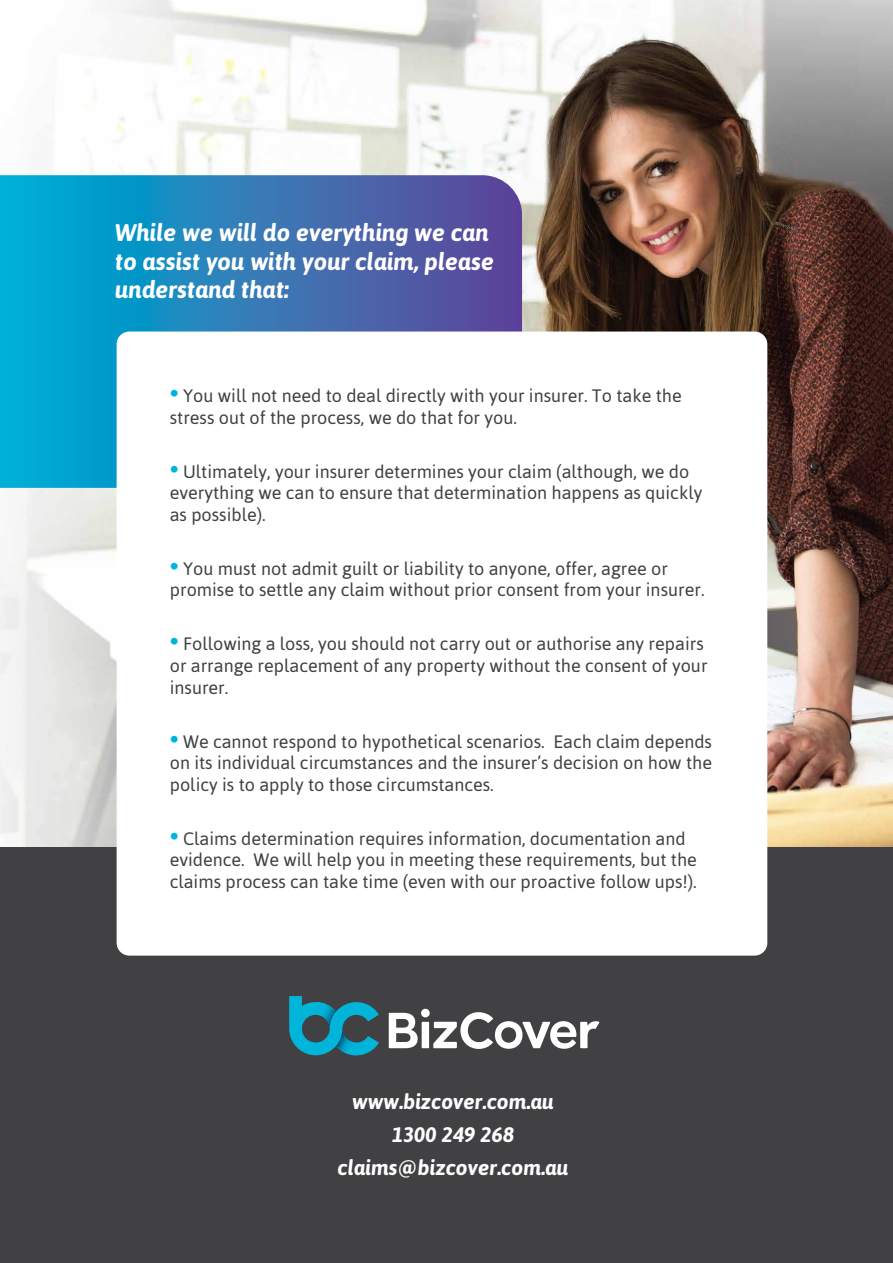
<style>
.page{position:relative;width:893px;height:1263px;background:#fff}
.page>*{position:absolute;margin:0;border:0;box-sizing:border-box;transform-origin:0 0}
.t1{font:italic 700 24px/28.8px "Asap";color:#fff}
.t2{font:italic 700 21px/32.7px "Asap";color:#fff;text-align:center}
.t3{font:18px/21.6px "Asap";color:#414042}
.s1{font-size:27px;color:#00b4da}
</style>
<div class="page">
<img style="left:0;top:0;width:893px;height:848px">
<svg style="left:0;top:175px;width:522px;height:313px;background:#2783bc"></svg>
<div style="left:0;top:848px;width:893px;height:415px;background:#414042"></div>
<div style="left:117px;top:332px;width:650px;height:624px;background:#fff;border-radius:13px"></div>
<svg style="left:389px;top:1009px;width:210px;height:40px"></svg>
<svg style="left:289px;top:996px;width:90px;height:59px"></svg>
<h1 class="t1" style="left:115px;top:218px;width:380px">While we will do everything we can to assist you with your claim, please understand that:</h1>
<p class="t3" style="left:170px;top:385px;width:513px"><span class="s1">•</span> You will not need to deal directly with your insurer. To take the stress out of the process, we do that for you.</p>
<p class="t3" style="left:170px;top:460px;width:534px"><span class="s1">•</span> Ultimately, your insurer determines your claim (although, we do everything we can to ensure that determination happens as quickly as possible).</p>
<p class="t3" style="left:170px;top:557px;width:536px"><span class="s1">•</span> You must not admit guilt or liability to anyone, offer, agree or promise to settle any claim without prior consent from your insurer.</p>
<p class="t3" style="left:170px;top:633px;width:539px"><span class="s1">•</span> Following a loss, you should not carry out or authorise any repairs or arrange replacement of any property without the consent of your insurer.</p>
<p class="t3" style="left:170px;top:730px;width:544px;text-align:justify"><span class="s1">•</span> We cannot respond to hypothetical scenarios. Each claim depends on its individual circumstances and the insurer’s decision on how the policy is to apply to those circumstances.</p>
<p class="t3" style="left:170px;top:827px;width:529px"><span class="s1">•</span> Claims determination requires information, documentation and evidence. We will help you in meeting these requirements, but the claims process can take time (even with our proactive follow ups!).</p>
<p class="t2" style="left:338px;top:1085px;width:232px">www.bizcover.com.au<br>1300 249 268 claims@bizcover.com.au</p>
</div>
